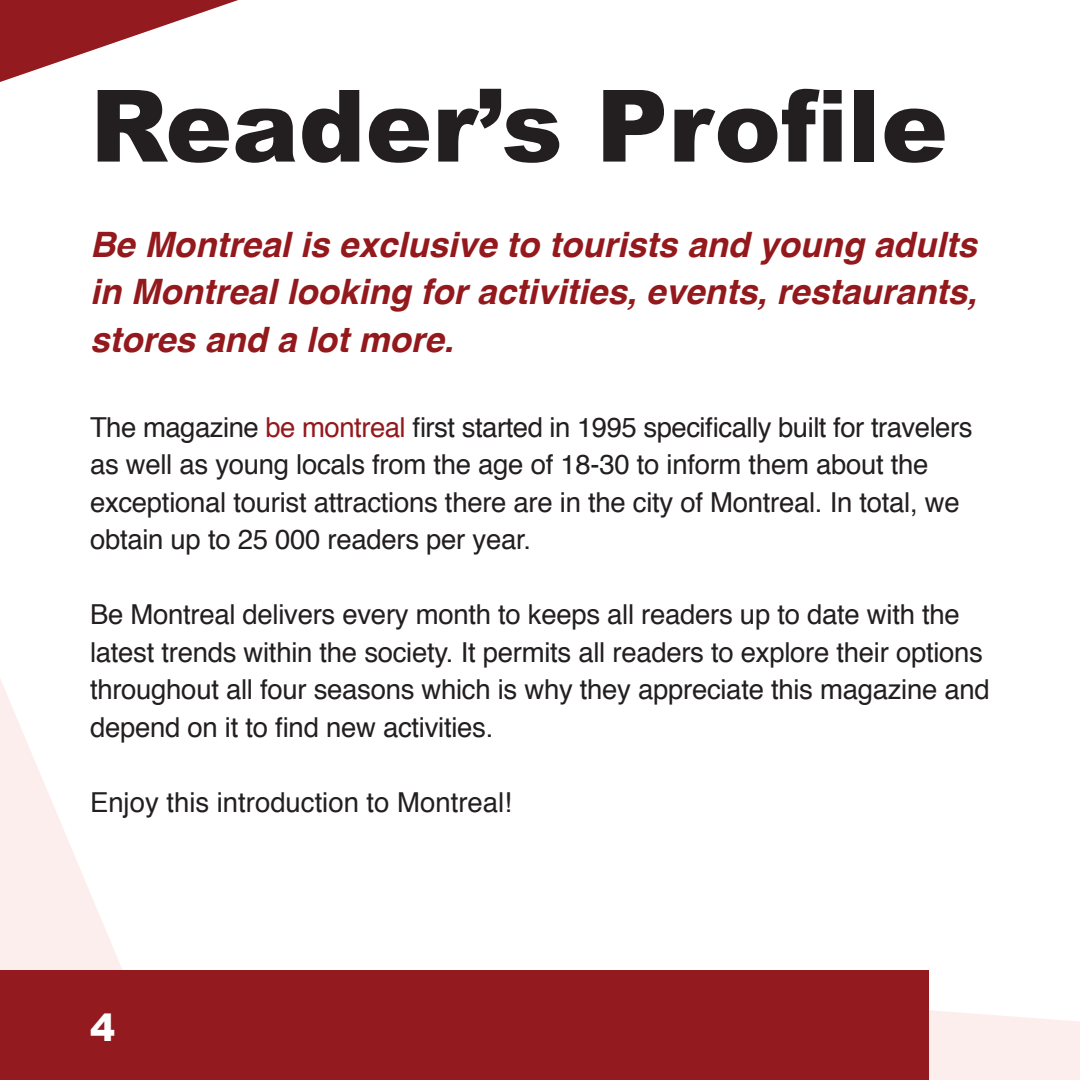
<style>
.page{position:relative;width:1080px;height:1080px;background:#fff}
.page>*{position:absolute;margin:0;border:0;box-sizing:border-box;transform-origin:0 0}
.t1{font:900 100px "Arial";color:#231f20}
.t2{font:900 37.5px "Arial";color:#fff}
.Caption{font:italic 700 35px/47.5px "Helvetica";color:#93191d;text-align:justify}
.Body{font:27.5px/37.5px "Helvetica";letter-spacing:-.01em;color:#231f20}
.s1{color:#93191d}
</style>
<div class="page">
<svg style="left:929px;top:1010px;width:151px;height:70px;background:#fdefef"></svg>
<svg style="left:0;top:679px;width:152px;height:292px"></svg>
<div style="left:0;top:971px;width:929px;height:109px;background:#931a1e"></div>
<svg style="left:0;top:0;width:238px;height:82px"></svg>
<p class="t1" style="left:90px;top:53px;width:859px">Reader’s Profile</p>
<p class="Caption" style="left:90px;top:221px;width:888px">Be Montreal is exclusive to tourists and young adults in Montreal looking for activities, events, restaurants, stores and a lot more.</p>
<p class="Body" style="left:90px;top:409px;width:884px">The magazine <span class="s1">be montreal</span> first started in 1995 specifically built for travelers as well as young locals from the age of 18-30 to inform them about the exceptional tourist attractions there are in the city of Montreal. In total, we obtain up to 25 000 readers per year.</p>
<p class="Body" style="left:90px;top:597px;width:901px">Be Montreal delivers every month to keeps all readers up to date with the latest trends within the society. It permits all readers to explore their options throughout all four seasons which is why they appreciate this magazine and depend on it to find new activities.</p>
<p class="Body" style="left:90px;top:784px;width:423px">Enjoy this introduction to Montreal!</p>
<p class="t2" style="left:90px;top:1000px;width:27px">4</p>
</div>
